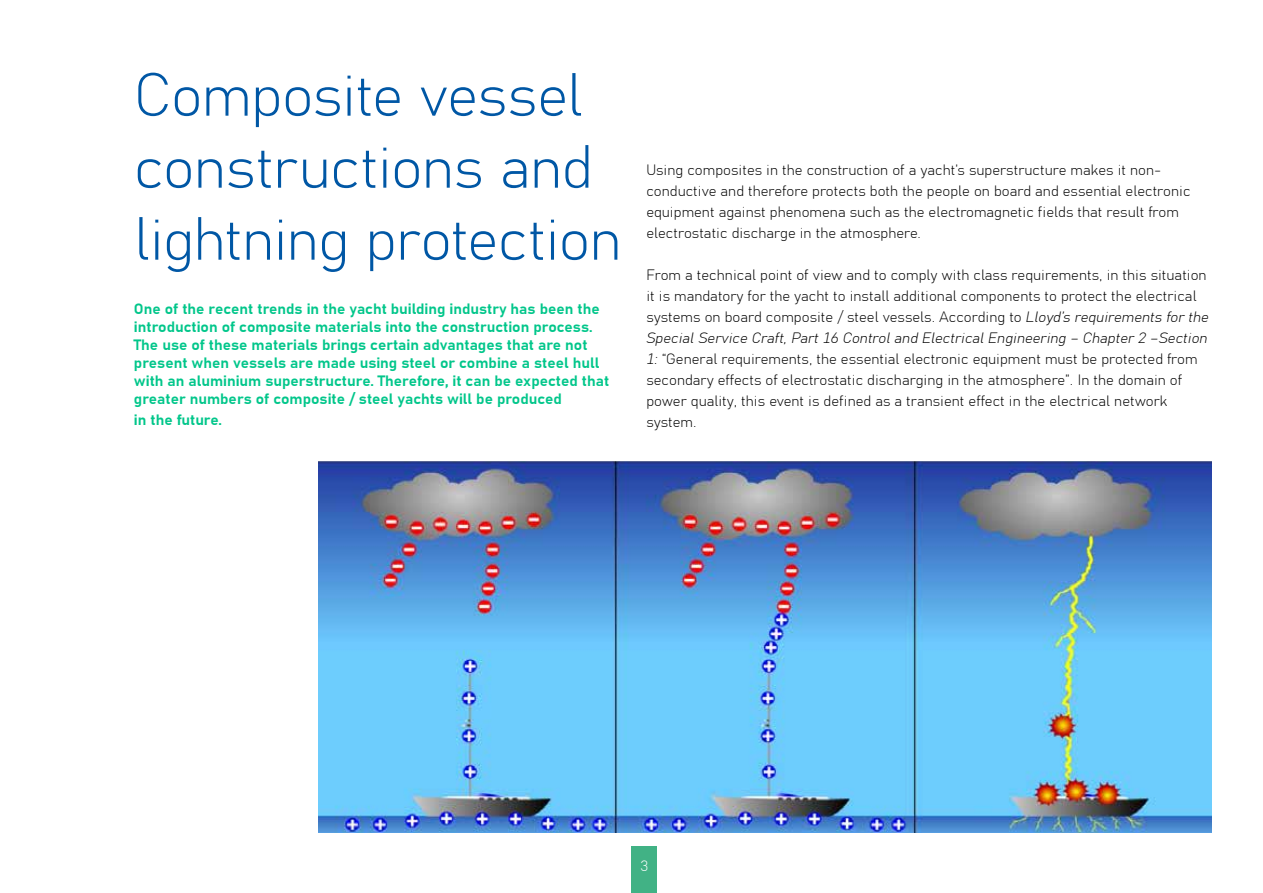
<style>
.page{position:relative;width:1263px;height:893px;background:#fff}
.page>*{position:absolute;margin:0;border:0;box-sizing:border-box;transform-origin:0 0}
.t1{font:300 60px/72px "Grandview";letter-spacing:-.015em;color:#0057a5}
.t2{font:300 15px/21px "Grandview";color:#000}
.t3{font:700 15px/18px "Grandview";color:#00c68a}
.t4{font:300 15px "Grandview";color:#fff}
.s1{font-style:italic}
</style>
<div class="page">
<img style="left:319px;top:462px;width:893px;height:371px">
<div style="left:631px;top:846px;width:26px;height:47px;background:#41b285"></div>
<h1 class="t1" style="left:134px;top:58px;width:489px">Composite vessel constructions and lightning protection</h1>
<p class="t3" style="left:134px;top:299px;width:477px">One of the recent trends in the yacht building industry has been the introduction of composite materials into the construction process.<br>The use of these materials brings certain advantages that are not present when vessels are made using steel or combine a steel hull with an aluminium superstructure. Therefore, it can be expected that greater numbers of composite / steel yachts will be produced</p>
<p class="t3" style="left:134px;top:410px;width:90px">in the future.</p>
<p class="t2" style="left:646px;top:159px;width:546px">Using composites in the construction of a yacht’s superstructure makes it non&shy;conductive and therefore protects both the people on board and essential electronic equipment against phenomena such as the electromagnetic fields that result from electrostatic discharge in the atmosphere.</p>
<p class="t2" style="left:646px;top:264px;width:564px">From a technical point of view and to comply with class requirements, in this situation it is mandatory for the yacht to install additional components to protect the electrical systems on board composite / steel vessels. According to <span class="s1">Lloyd’s requirements for the Special Service Craft, Part 16 Control and Electrical Engineering – Chapter 2 –Section 1:</span> “General requirements, the essential electronic equipment must be protected from secondary effects of electrostatic discharging in the atmosphere”. In the domain of power quality, this event is defined as a transient effect in the electrical network system.</p>
<p class="t4" style="left:640px;top:856px;width:9px">3</p>
</div>
